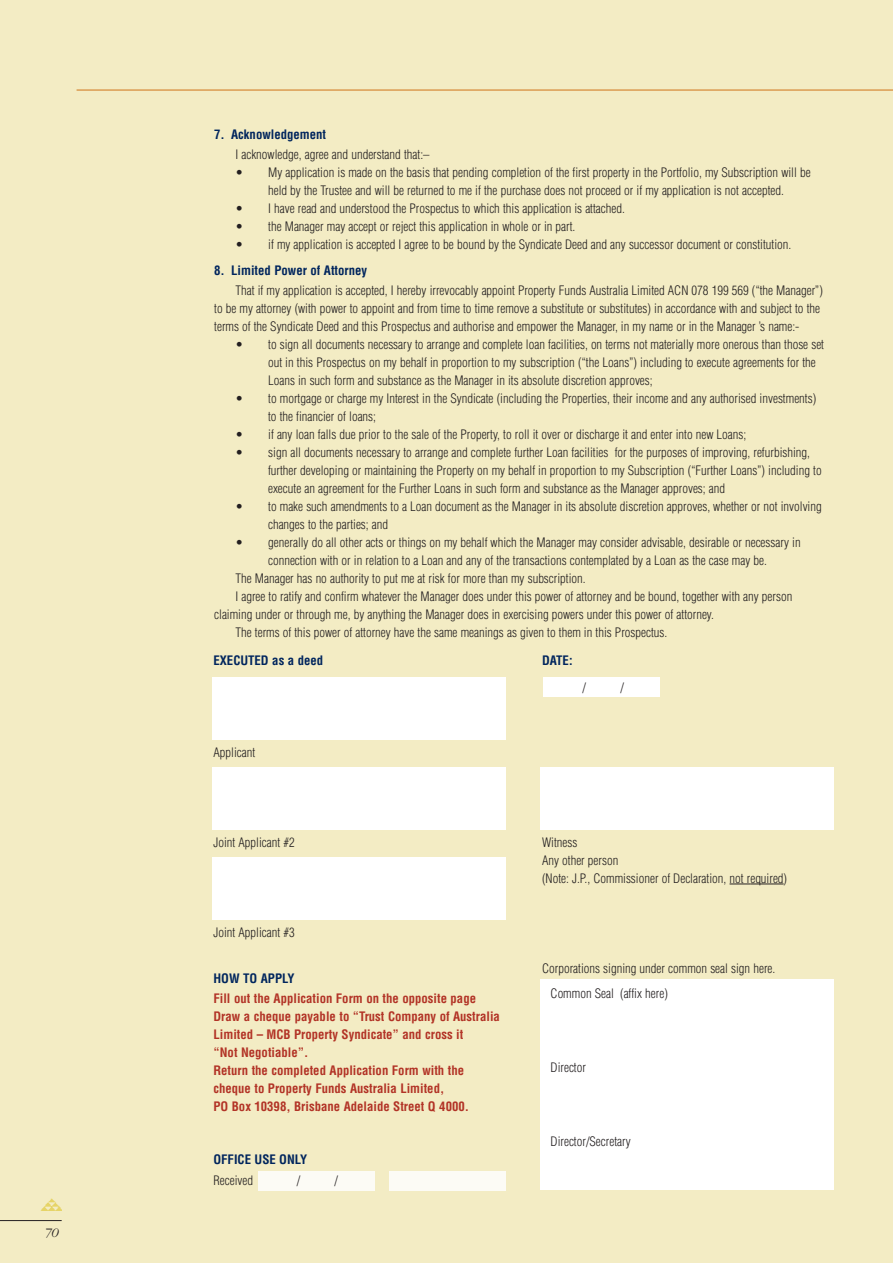
<style>
.page{position:relative;width:893px;height:1263px;background:#fff}
.page>*{position:absolute;margin:0;border:0;box-sizing:border-box;transform-origin:0 0}
.t1{font:italic 300 13.5px "Garamond";color:#231f20}
.t2{font:300 condensed 12.75px/18px "Helvetica";color:#231f20}
.t3{font:700 condensed 12.75px/18px "Helvetica";color:#b23326}
.t4{font:700 condensed 12.75px "Helvetica";color:#00255d}
</style>
<div class="page">
<div style="left:0;top:0;width:892px;height:1263px;background:#f3ecc4"></div>
<div style="left:540px;top:767px;width:293px;height:62px;background:#fff"></div>
<div style="left:258px;top:1171px;width:117px;height:20px;background:#fcfbf5"></div>
<div style="left:542px;top:677px;width:117px;height:20px;background:#fff"></div>
<div style="left:540px;top:980px;width:293px;height:210px;background:#fff"></div>
<div style="left:213px;top:677px;width:293px;height:62px;background:#fff"></div>
<div style="left:213px;top:767px;width:293px;height:62px;background:#fff"></div>
<div style="left:213px;top:857px;width:293px;height:62px;background:#fff"></div>
<svg style="left:729px;top:884px;width:54px;height:1px"></svg>
<div style="left:389px;top:1171px;width:117px;height:20px;background:#fcfbf5"></div>
<hr style="left:77px;top:90px;width:815px;height:1px;background:#cf7318">
<img style="left:41px;top:1198px;width:21px;height:13px">
<hr style="left:0;top:1220px;width:62px;height:1px;background:#231f20">
<p class="t1" style="left:43px;top:1228px;width:16px">70</p>
<p class="t4" style="left:214px;top:129px;width:113px">7. Acknowledgement</p>
<p class="t2" style="left:235px;top:146px;width:195px">I acknowledge, agree and understand that:–</p>
<p class="t2" style="left:235px;top:164px;width:576px;text-align:center">• My application is made on the basis that pending completion of the first property in the Portfolio, my Subscription will be held by the Trustee and will be returned to me if the purchase does not proceed or if my application is not accepted.</p>
<p class="t2" style="left:235px;top:200px;width:391px">• I have read and understood the Prospectus to which this application is attached.</p>
<p class="t2" style="left:235px;top:218px;width:341px">• the Manager may accept or reject this application in whole or in part.</p>
<p class="t2" style="left:235px;top:236px;width:557px">• if my application is accepted I agree to be bound by the Syndicate Deed and any successor document or constitution.</p>
<p class="t4" style="left:214px;top:266px;width:154px">8. Limited Power of Attorney</p>
<p class="t2" style="left:214px;top:283px;width:610px;text-indent:21px">That if my application is accepted, I hereby irrevocably appoint Property Funds Australia Limited ACN 078 199 569 (“the Manager”) to be my attorney (with power to appoint and from time to time remove a substitute or substitutes) in accordance with and subject to the terms of the Syndicate Deed and this Prospectus and authorise and empower the Manager, in my name or in the Manager ’s name:-</p>
<p class="t2" style="left:268px;top:337px;width:557px;text-indent:-33px">• to sign all documents necessary to arrange and complete loan facilities, on terms not materially more onerous than those set out in this Prospectus on my behalf in proportion to my subscription (“the Loans”) including to execute agreements for the<br>Loans in such form and substance as the Manager in its absolute discretion approves;</p>
<p class="t2" style="left:268px;top:391px;width:549px;text-indent:-33px">• to mortgage or charge my Interest in the Syndicate (including the Properties, their income and any authorised investments) to the financier of loans;</p>
<p class="t2" style="left:235px;top:427px;width:512px">• if any loan falls due prior to the sale of the Property, to roll it over or discharge it and enter into new Loans;</p>
<p class="t2" style="left:268px;top:445px;width:555px;text-indent:-33px">• sign all documents necessary to arrange and complete further Loan facilities for the purposes of improving, refurbishing, further developing or maintaining the Property on my behalf in proportion to my Subscription (“Further Loans”) including to execute an agreement for the Further Loans in such form and substance as the Manager approves; and</p>
<p class="t2" style="left:268px;top:499px;width:555px;text-indent:-33px">• to make such amendments to a Loan document as the Manager in its absolute discretion approves, whether or not involving changes to the parties; and</p>
<p class="t2" style="left:235px;top:535px;width:567px">• generally do all other acts or things on my behalf which the Manager may consider advisable, desirable or necessary in</p>
<p class="t2" style="left:268px;top:553px;width:500px">connection with or in relation to a Loan and any of the transactions contemplated by a Loan as the case may be.</p>
<p class="t2" style="left:235px;top:571px;width:352px">The Manager has no authority to put me at risk for more than my subscription.</p>
<p class="t2" style="left:235px;top:589px;width:558px">I agree to ratify and confirm whatever the Manager does under this power of attorney and be bound, together with any person</p>
<p class="t2" style="left:214px;top:607px;width:501px">claiming under or through me, by anything the Manager does in exercising powers under this power of attorney.</p>
<p class="t2" style="left:235px;top:625px;width:433px">The terms of this power of attorney have the same meanings as given to them in this Prospectus.</p>
<p class="t4" style="left:213px;top:655px;width:111px">EXECUTED as a deed</p>
<p class="t4" style="left:542px;top:655px;width:32px">DATE:</p>
<p class="t2" style="left:213px;top:744px;width:43px">Applicant</p>
<p class="t2" style="left:213px;top:834px;width:83px">Joint Applicant #2</p>
<p class="t2" style="left:213px;top:924px;width:83px">Joint Applicant #3</p>
<p class="t4" style="left:213px;top:973px;width:82px">HOW TO APPLY</p>
<p class="t3" style="left:213px;top:990px;width:288px">Fill out the Application Form on the opposite page Draw a cheque payable to “Trust Company of Australia Limited – MCB Property Syndicate” and cross it<br>“Not Negotiable”.<br>Return the completed Application Form with the cheque to Property Funds Australia Limited,<br>PO Box 10398, Brisbane Adelaide Street Q 4000.</p>
<p class="t4" style="left:213px;top:1155px;width:95px">OFFICE USE ONLY</p>
<p class="t2" style="left:213px;top:1172px;width:41px">Received</p>
<p class="t2" style="left:297px;top:1172px;width:5px">/</p>
<p class="t2" style="left:334px;top:1172px;width:5px">/</p>
<p class="t2" style="left:582px;top:680px;width:5px">/</p>
<p class="t2" style="left:620px;top:680px;width:5px">/</p>
<p class="t2" style="left:542px;top:834px;width:247px">Witness<br>Any other person<br>(Note: J.P., Commissioner of Declaration, not required)</p>
<p class="t2" style="left:550px;top:957px;width:226px;line-height:24.8px;text-indent:-9px">Corporations signing under common seal sign here.<br>Common Seal (affix here)</p>
<p class="t2" style="left:550px;top:1059px;width:37px">Director</p>
<p class="t2" style="left:550px;top:1134px;width:82px">Director/Secretary</p>
</div>
